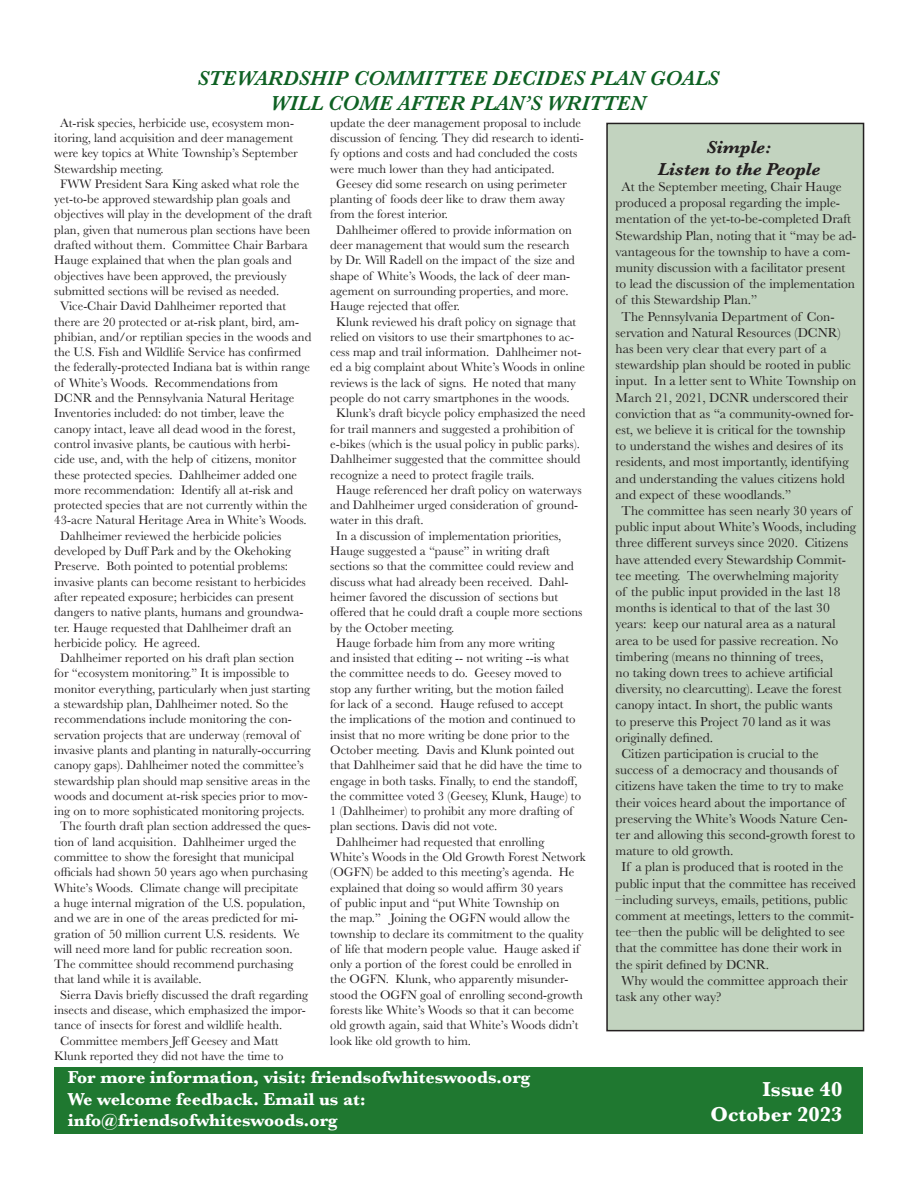
<style>
.page{position:relative;width:918px;height:1188px;background:#fff}
.page>*{position:absolute;margin:0;border:0;box-sizing:border-box;transform-origin:0 0}
.t1{font:italic 600 21px "Baskerville";color:#0e6123}
.t2{font:700 21px "Baskerville";color:#fff}
.t3{font:700 18px "Baskerville";color:#fff}
.t4{font:italic 700 18px "Baskerville";color:#231f20}
.t5{font:13.5px/16.2px "Baskerville";color:#231f20}
.t6{font:12.75px/15.3px "Baskerville";color:#231f20}
</style>
<div class="page">
<div style="left:54px;top:1067px;width:809px;height:66px;background:#1f7830"></div>
<div style="left:607px;top:123px;width:257px;height:908px;background:#c2d3bf"></div>
<div style="left:606px;top:123px;width:258px;height:908px;border:2px solid #231f20"></div>
<p class="t1" style="left:197px;top:64px;width:523px">STEWARDSHIP COMMITTEE DECIDES PLAN GOALS</p>
<p class="t1" style="left:271px;top:89px;width:377px">WILL COME AFTER PLAN’S WRITTEN</p>
<p class="t6" style="left:54px;top:115px;width:245px;text-indent:6px">At-risk species, herbicide use, ecosystem mon&shy;itoring, land acquisition and deer management were key topics at White Township’s September Stewardship meeting.</p>
<p class="t6" style="left:54px;top:176px;width:260px;text-indent:6px">FWW President Sara King asked what role the yet-to-be approved stewardship plan goals and objectives will play in the development of the draft plan, given that numerous plan sections have been drafted without them. Committee Chair Barbara Hauge explained that when the plan goals and objectives have been approved, the previously submitted sections will be revised as needed.</p>
<p class="t6" style="left:54px;top:299px;width:259px;text-indent:6px">Vice-Chair David Dahlheimer reported that there are 20 protected or at-risk plant, bird, am&shy;phibian, and/or reptilian species in the woods and the U.S. Fish and Wildlife Service has confirmed the federally-protected Indiana bat is within range of White’s Woods. Recommendations from DCNR and the Pennsylvania Natural Heritage Inventories included: do not timber, leave the canopy intact, leave all dead wood in the forest, control invasive plants, be cautious with herbi&shy;cide use, and, with the help of citizens, monitor these protected species. Dahlheimer added one more recommendation: Identify all at-risk and protected species that are not currently within the 43-acre Natural Heritage Area in White’s Woods.</p>
<p class="t6" style="left:54px;top:528px;width:253px;text-indent:6px">Dahlheimer reviewed the herbicide policies developed by Duff Park and by the Okehoking Preserve. Both pointed to potential problems: invasive plants can become resistant to herbicides after repeated exposure; herbicides can present dangers to native plants, humans and groundwa&shy;ter. Hauge requested that Dahlheimer draft an herbicide policy. He agreed.</p>
<p class="t6" style="left:54px;top:651px;width:258px;text-indent:6px">Dahlheimer reported on his draft plan section for “ecosystem monitoring.” It is impossible to monitor everything, particularly when just starting a stewardship plan, Dahlheimer noted. So the recommendations include monitoring the con&shy;servation projects that are underway (removal of invasive plants and planting in naturally-occurring canopy gaps). Dahlheimer noted the committee’s stewardship plan should map sensitive areas in the woods and document at-risk species prior to mov&shy;ing on to more sophisticated monitoring projects.</p>
<p class="t6" style="left:54px;top:819px;width:258px;text-indent:6px">The fourth draft plan section addressed the ques&shy;tion of land acquisition. Dahlheimer urged the committee to show the foresight that municipal officials had shown 50 years ago when purchasing White’s Woods. Climate change will precipitate<br>a huge internal migration of the U.S. population, and we are in one of the areas predicted for mi&shy;gration of 50 million current U.S. residents. We will need more land for public recreation soon.<br>The committee should recommend purchasing that land while it is available.</p>
<p class="t6" style="left:54px;top:987px;width:255px;text-indent:6px">Sierra Davis briefly discussed the draft regarding insects and disease, which emphasized the impor&shy;tance of insects for forest and wildlife health.</p>
<p class="t6" style="left:54px;top:1033px;width:231px;text-align:center">Committee members Jeff Geesey and Matt<br>Klunk reported they did not have the time to</p>
<p class="t6" style="left:330px;top:115px;width:255px">update the deer management proposal to include discussion of fencing. They did research to identi&shy;fy options and costs and had concluded the costs were much lower than they had anticipated.</p>
<p class="t6" style="left:330px;top:176px;width:238px;text-indent:6px">Geesey did some research on using perimeter planting of foods deer like to draw them away from the forest interior.</p>
<p class="t6" style="left:330px;top:222px;width:246px;text-indent:6px">Dahlheimer offered to provide information on deer management that would sum the research by Dr. Will Radell on the impact of the size and shape of White’s Woods, the lack of deer man&shy;agement on surrounding properties, and more.<br>Hauge rejected that offer.</p>
<p class="t6" style="left:330px;top:314px;width:256px;text-indent:6px">Klunk reviewed his draft policy on signage that relied on visitors to use their smartphones to ac&shy;cess map and trail information. Dahlheimer not&shy;ed a big complaint about White’s Woods in online reviews is the lack of signs. He noted that many people do not carry smartphones in the woods.</p>
<p class="t6" style="left:330px;top:406px;width:257px;text-indent:6px">Klunk’s draft bicycle policy emphasized the need for trail manners and suggested a prohibition of e-bikes (which is the usual policy in public parks).<br>Dahlheimer suggested that the committee should recognize a need to protect fragile trails.</p>
<p class="t6" style="left:330px;top:482px;width:253px;text-indent:6px">Hauge referenced her draft policy on waterways and Dahlheimer urged consideration of ground&shy;water in this draft.</p>
<p class="t6" style="left:330px;top:528px;width:254px;text-indent:6px">In a discussion of implementation priorities, Hauge suggested a “pause” in writing draft sections so that the committee could review and discuss what had already been received. Dahl&shy;heimer favored the discussion of sections but offered that he could draft a couple more sections by the October meeting.</p>
<p class="t6" style="left:330px;top:635px;width:253px;text-indent:6px">Hauge forbade him from any more writing<br>and insisted that editing -- not writing --is what the committee needs to do. Geesey moved to stop any further writing, but the motion failed<br>for lack of a second. Hauge refused to accept the implications of the motion and continued to insist that no more writing be done prior to the October meeting. Davis and Klunk pointed out that Dahlheimer said that he did have the time to engage in both tasks. Finally, to end the standoff, the committee voted 3 (Geesey, Klunk, Hauge) to 1 (Dahlheimer) to prohibit any more drafting of plan sections. Davis did not vote.</p>
<p class="t6" style="left:330px;top:834px;width:257px;text-indent:6px">Dahlheimer had requested that enrolling White’s Woods in the Old Growth Forest Network (OGFN) be added to this meeting’s agenda. He explained that doing so would affirm 30 years<br>of public input and “put White Township on<br>the map.” Joining the OGFN would allow the township to declare its commitment to the quality of life that modern people value. Hauge asked if only a portion of the forest could be enrolled in the OGFN. Klunk, who apparently misunder&shy;stood the OGFN goal of enrolling second-growth forests like White’s Woods so that it can become old growth again, said that White’s Woods didn’t look like old growth to him.</p>
<p class="t4" style="left:707px;top:135px;width:66px">Simple:</p>
<p class="t4" style="left:658px;top:157px;width:164px">Listen to the People</p>
<p class="t5" style="left:616px;top:179px;width:242px;text-indent:6px">At the September meeting, Chair Hauge produced a proposal regarding the imple&shy;mentation of the yet-to-be-completed Draft Stewardship Plan, noting that it “may be ad&shy;vantageous for the township to have a com&shy;munity discussion with a facilitator present to lead the discussion of the implementation of this Stewardship Plan.”</p>
<p class="t5" style="left:616px;top:308px;width:242px;text-indent:6px">The Pennsylvania Department of Con&shy;servation and Natural Resources (DCNR) has been very clear that every part of a stewardship plan should be rooted in public input. In a letter sent to White Township on March 21, 2021, DCNR underscored their conviction that as “a community-owned for&shy;est, we believe it is critical for the township to understand the wishes and desires of its residents, and most importantly, identifying and understanding the values citizens hold and expect of these woodlands.”</p>
<p class="t5" style="left:616px;top:503px;width:242px;text-indent:6px">The committee has seen nearly 30 years of public input about White’s Woods, including three different surveys since 2020. Citizens have attended every Stewardship Commit&shy;tee meeting. The overwhelming majority<br>of the public input provided in the last 18 months is identical to that of the last 30 years: keep our natural area as a natural area to be used for passive recreation. No timbering (means no thinning of trees,<br>no taking down trees to achieve artificial diversity, no clearcutting). Leave the forest canopy intact. In short, the public wants<br>to preserve this Project 70 land as it was originally defined.</p>
<p class="t5" style="left:616px;top:746px;width:241px;text-indent:6px">Citizen participation is crucial to the success of a democracy and thousands of citizens have taken the time to try to make their voices heard about the importance of preserving the White’s Woods Nature Cen&shy;ter and allowing this second-growth forest to mature to old growth.</p>
<p class="t5" style="left:616px;top:859px;width:242px;text-indent:6px">If a plan is produced that is rooted in the public input that the committee has received –including surveys, emails, petitions, public comment at meetings, letters to the commit&shy;tee–then the public will be delighted to see that the committee has done their work in the spirit defined by DCNR.</p>
<p class="t5" style="left:616px;top:973px;width:234px;text-indent:6px">Why would the committee approach their task any other way?</p>
<p class="t3" style="left:68px;top:1065px;width:464px">For more information, visit: friendsofwhiteswoods.org</p>
<p class="t3" style="left:68px;top:1086px;width:299px">We welcome feedback. Email us at:</p>
<p class="t3" style="left:68px;top:1108px;width:271px">info@friendsofwhiteswoods.org</p>
<p class="t2" style="left:762px;top:1074px;width:82px">Issue 40</p>
<p class="t2" style="left:711px;top:1099px;width:133px">October 2023</p>
</div>
